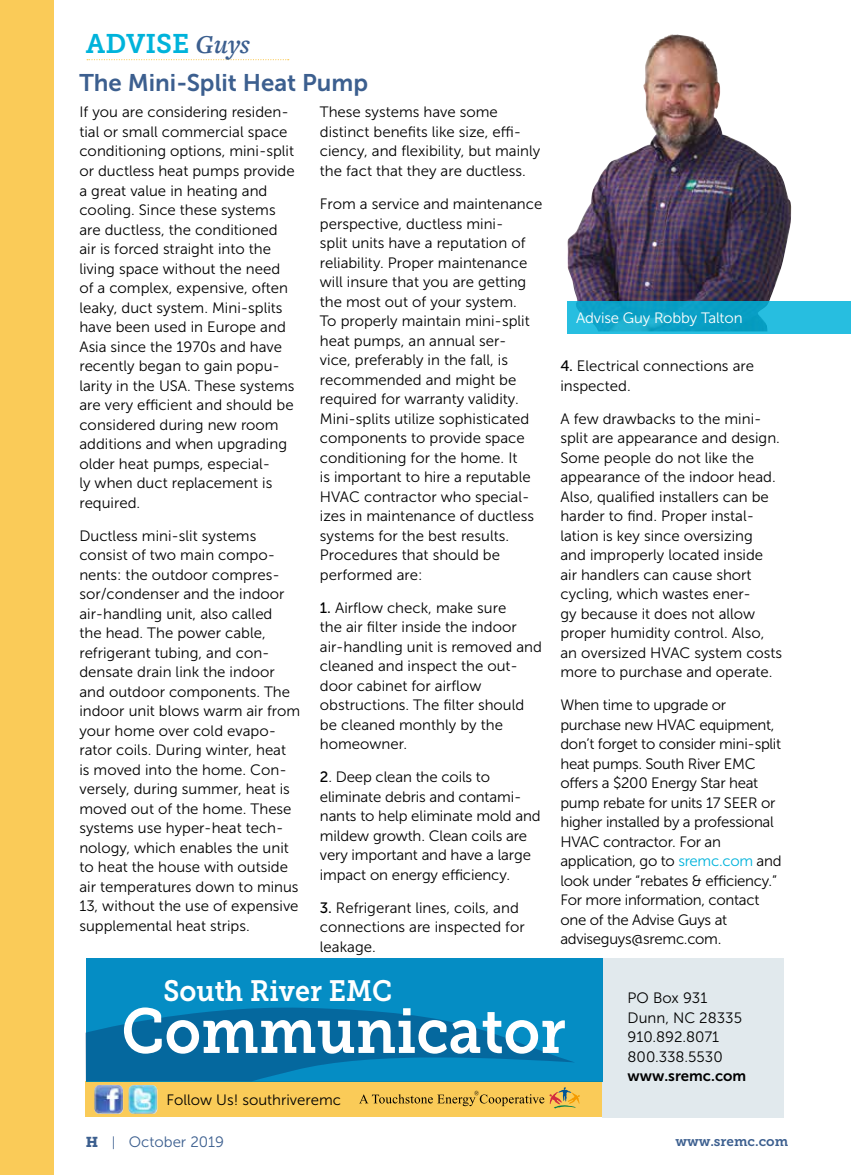
<style>
.page{position:relative;width:851px;height:1175px;background:#fff}
.page>*{position:absolute;margin:0;border:0;box-sizing:border-box;transform-origin:0 0}
.t1{font:63px "Museo Slab 700";color:#fff;scale:.92 1}
.t2{font:29.25px "Museo Slab 700";color:#fff;scale:.92 1}
.t3{font:26.85px "Museo Slab 700";color:#00b3db}
.t4{font:24px "Museo Sans 700";color:#3c5f8f}
.t5{font:15px/19.5px "Museo Sans 300";color:#000}
.t6{font:15px/19.5px "Museo Sans 300";letter-spacing:-.02em;color:#000}
.t7{font:15px "Museo Sans 300";letter-spacing:-.01em;color:#fff}
.t8{font:15px "Museo Sans 300";color:#3c5f8f}
.t9{font:15px "Museo Sans 700";color:#000}
.t10{font:13.5px "Museo Slab 700";color:#3c5f8f}
.s1{font-family:"Freight Text Pro";font-weight:600;font-style:italic;color:#3c5f8f}
.s2{font-family:"Museo Sans 500"}
.s3{color:#00b3db}
.s4{font-family:"Museo Slab 900";font-size:14.25px}
.s5{font-size:13.5px}
</style>
<div class="page">
<div style="left:0;top:0;width:54px;height:1174px;background:#facb58"></div>
<svg style="left:87px;top:59px;width:202px;height:1px"></svg>
<div style="left:85px;top:1081px;width:517px;height:36px;background:#facb58"></div>
<div style="left:602px;top:958px;width:181px;height:159px;background:#e1e9ed"></div>
<svg style="left:86px;top:958px;width:516px;height:123px;background:#047fb6"></svg>
<svg style="left:359px;top:1087px;width:221px;height:21px"></svg>
<img style="left:128px;top:1085px;width:29px;height:28px">
<img style="left:94px;top:1084px;width:29px;height:29px">
<img style="left:567px;top:34px;width:225px;height:267px">
<svg style="left:567px;top:301px;width:283px;height:32px;background:#16acd0"></svg>
<h3 class="t3" style="left:86px;top:29px;width:166px">ADVISE <span class="s1">Guys</span></h3>
<h3 class="t3" style="left:86px;top:29px;width:196px">ENERGY <span class="s1">smarts</span></h3>
<h3 class="t4" style="left:79px;top:70px;width:290px">The Mini-Split Heat Pump</h3>
<p class="t5" style="left:79px;top:103px;width:217px">If you are considering residen&shy;tial or small commercial space conditioning options, mini-split or ductless heat pumps provide a great value in heating and cooling. Since these systems are ductless, the conditioned air is forced straight into the living space without the need of a complex, expensive, often leaky, duct system. Mini-splits have been used in Europe and<br>Asia since the 1970s and have recently began to gain popu&shy;larity in the USA. These systems are very efficient and should be considered during new room additions and when upgrading older heat pumps, especial-<br>ly when duct replacement is required.</p>
<p class="t5" style="left:79px;top:526px;width:222px">Ductless mini-slit systems consist of two main compo&shy;nents: the outdoor compres&shy;sor/condenser and the indoor air-handling unit, also called<br>the head. The power cable, refrigerant tubing, and con&shy;densate drain link the indoor and outdoor components. The indoor unit blows warm air from your home over cold evapo&shy;rator coils. During winter, heat<br>is moved into the home. Con&shy;versely, during summer, heat is moved out of the home. These systems use hyper-heat tech&shy;nology, which enables the unit to heat the house with outside air temperatures down to minus<br>13, without the use of expensive supplemental heat strips.</p>
<p class="t5" style="left:320px;top:103px;width:222px">These systems have some distinct benefits like size, effi&shy;ciency, and flexibility, but mainly the fact that they are ductless.</p>
<p class="t5" style="left:320px;top:194px;width:224px">From a service and maintenance perspective, ductless mini-<br>split units have a reputation of reliability. Proper maintenance will insure that you are getting the most out of your system.<br>To properly maintain mini-split heat pumps, an annual ser-<br>vice, preferably in the fall, is recommended and might be required for warranty validity.<br>Mini-splits utilize sophisticated components to provide space conditioning for the home. It<br>is important to hire a reputable<br>HVAC contractor who special&shy;izes in maintenance of ductless systems for the best results.<br>Procedures that should be performed are:</p>
<p class="t5" style="left:320px;top:598px;width:223px"><span class="s2">1.</span> Airflow check, make sure<br>the air filter inside the indoor air-handling unit is removed and cleaned and inspect the out&shy;door cabinet for airflow obstructions. The filter should be cleaned monthly by the homeowner.</p>
<p class="t5" style="left:320px;top:767px;width:222px"><span class="s2">2</span>. Deep clean the coils to eliminate debris and contami&shy;nants to help eliminate mold and mildew growth. Clean coils are very important and have a large impact on energy efficiency.</p>
<p class="t5" style="left:320px;top:898px;width:206px"><span class="s2">3.</span> Refrigerant lines, coils, and connections are inspected for leakage.</p>
<p class="t7" style="left:576px;top:310px;width:168px">Advise Guy Robby Talton</p>
<p class="t5" style="left:560px;top:356px;width:195px"><span class="s2">4.</span> Electrical connections are inspected.</p>
<p class="t5" style="left:560px;top:409px;width:223px">A few drawbacks to the mini&shy;split are appearance and design.<br>Some people do not like the appearance of the indoor head.<br>Also, qualified installers can be harder to find. Proper instal&shy;lation is key since oversizing<br>and improperly located inside air handlers can cause short cycling, which wastes ener-<br>gy because it does not allow proper humidity control. Also, an oversized HVAC system costs more to purchase and operate.</p>
<p class="t6" style="left:560px;top:695px;width:222px">When time to upgrade or purchase new HVAC equipment, don’t forget to consider mini-split heat pumps. South River EMC offers a $200 Energy Star heat pump rebate for units 17 SEER or higher installed by a professional<br>HVAC contractor. For an application, go to <span class="s3">sremc.com</span> and look under “rebates &amp; efficiency.”<br>For more information, contact one of the Advise Guys at adviseguys@sremc.com.</p>
<h2 class="t2" style="left:163px;top:974px;width:250px">South River EMC</h2>
<h1 class="t1" style="left:121px;top:995px;width:484px">Communicator</h1>
<p class="t5" style="left:166px;top:1090px;width:176px">Follow Us! southriveremc</p>
<p class="t5" style="left:627px;top:988px;width:116px">PO Box 931<br>Dunn, NC 28335<br>910.892.8071<br>800.338.5530</p>
<p class="t9" style="left:627px;top:1067px;width:120px">www.sremc.com</p>
<p class="t8" style="left:86px;top:1133px;width:140px"><span class="s4">H</span> <span class="s5">|</span> October 2019</p>
<p class="t10" style="left:675px;top:1133px;width:114px">www.sremc.com</p>
</div>
